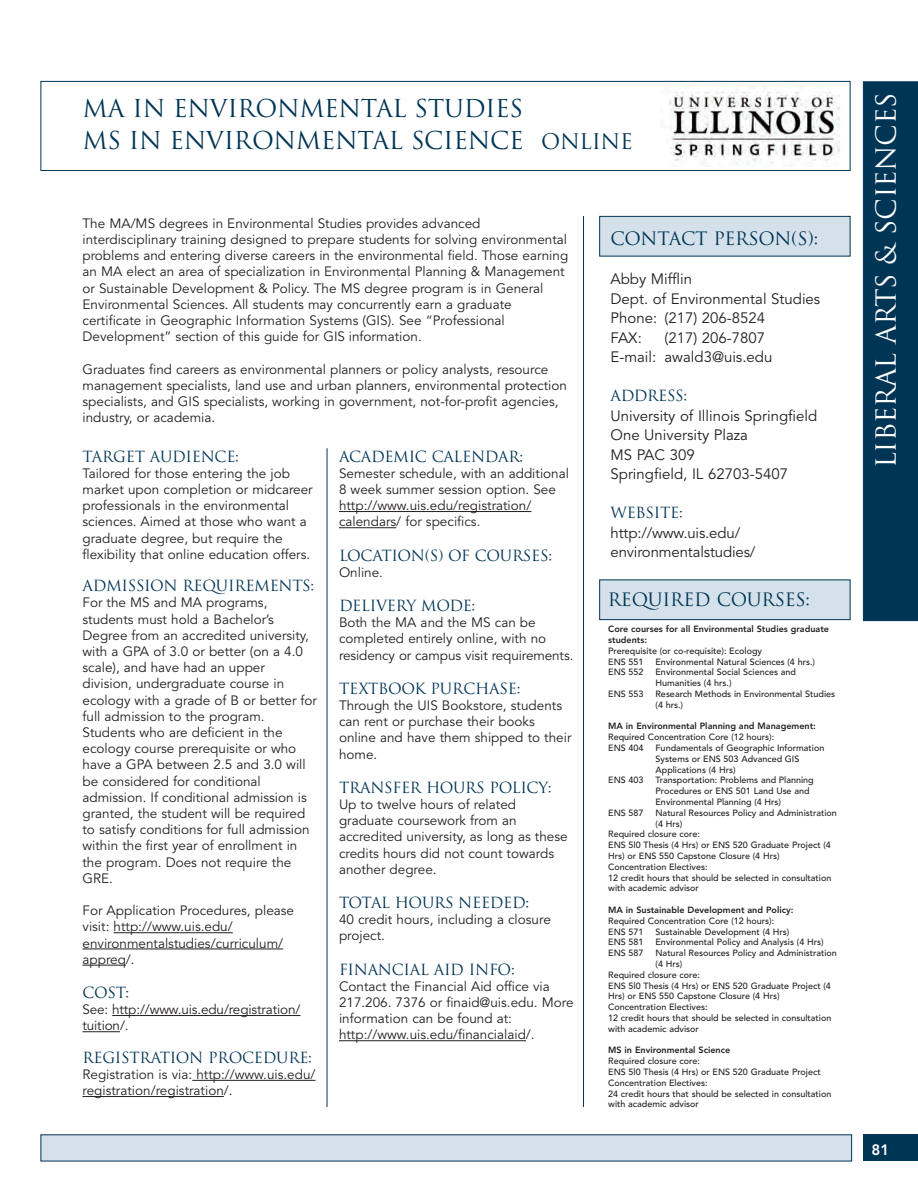
<style>
.page{position:relative;width:918px;height:1188px;background:#fff}
.page>*{position:absolute;margin:0;border:0;box-sizing:border-box;transform-origin:0 0}
.t1{font:27px "Trajan";letter-spacing:-.015em;color:#fff}
.t2{font:24px/31.5px "Trajan";letter-spacing:-.015em;color:#003555}
.t3{font:18px "Trajan";letter-spacing:-.015em;color:#003555}
.t4{font:15px/19.5px "Avenir";color:#231f20}
.t5{font:15px "Trajan";letter-spacing:-.02em;color:#003555}
.t6{font:800 15px "Avenir";color:#fff}
.t7{font:13.5px/16.2px "Avenir";color:#231f20}
.t8{font:500 9px/10.8px "Avenir";color:#231f20}
.t9{font:800 9px/10.8px "Avenir";color:#231f20}
.s1{font-size:21px}
</style>
<div class="page">
<div style="left:863px;top:1134px;width:55px;height:27px;background:#003555"></div>
<div style="left:40px;top:81px;width:810px;height:90px;background:#fff;border:1px solid #003555"></div>
<div style="left:863px;top:81px;width:55px;height:540px;background:#003555"></div>
<hr style="left:583px;top:216px;width:1px;height:891px;background:#003555">
<div style="left:40px;top:1134px;width:812px;height:27px;background:#d4e0ea"></div>
<div style="left:599px;top:216px;width:251px;height:40px;background:#d4e0ea;border:1px solid #003555"></div>
<div style="left:599px;top:580px;width:251px;height:40px;background:#d4e0ea;border:1px solid #003555"></div>
<hr style="left:327px;top:448px;width:1px;height:659px;background:#003555">
<hr style="left:114px;top:932px;width:119px;height:1px;background:#231f20">
<hr style="left:82px;top:949px;width:201px;height:1px;background:#231f20">
<hr style="left:82px;top:965px;width:44px;height:1px;background:#231f20">
<hr style="left:112px;top:1015px;width:188px;height:1px;background:#231f20">
<hr style="left:82px;top:1031px;width:38px;height:1px;background:#231f20">
<hr style="left:192px;top:1080px;width:124px;height:1px;background:#231f20">
<hr style="left:82px;top:1096px;width:142px;height:1px;background:#231f20">
<hr style="left:339px;top:511px;width:192px;height:1px;background:#231f20">
<hr style="left:339px;top:527px;width:57px;height:1px;background:#231f20">
<hr style="left:339px;top:1040px;width:187px;height:1px;background:#231f20">
<img style="left:669px;top:86px;width:171px;height:78px">
<h2 class="t2" style="left:82px;top:93px;width:552px">MA IN ENVIRONMENTAL STUDIES<br>MS IN ENVIRONMENTAL SCIENCE <span class="s1">ONLINE</span></h2>
<p class="t7" style="left:82px;top:215px;width:487px">The MA/MS degrees in Environmental Studies provides advanced interdisciplinary training designed to prepare students for solving environmental problems and entering diverse careers in the environmental field. Those earning an MA elect an area of specialization in Environmental Planning &amp; Management or Sustainable Development &amp; Policy. The MS degree program is in General Environmental Sciences. All students may concurrently earn a graduate certificate in Geographic Information Systems (GIS). See “Professional Development” section of this guide for GIS information.</p>
<p class="t7" style="left:82px;top:361px;width:486px">Graduates find careers as environmental planners or policy analysts, resource management specialists, land use and urban planners, environmental protection specialists, and GIS specialists, working in government, not-for-profit agencies, industry, or academia.</p>
<p class="t5" style="left:82px;top:447px;width:158px">TARGET AUDIENCE:</p>
<p class="t7" style="left:82px;top:465px;width:232px">Tailored for those entering the job market upon completion or midcareer professionals in the environmental sciences. Aimed at those who want a graduate degree, but require the flexibility that online education offers.</p>
<p class="t5" style="left:82px;top:577px;width:233px">ADMISSION REQUIREMENTS:</p>
<p class="t7" style="left:82px;top:595px;width:236px">For the MS and MA programs, students must hold a Bachelor’s<br>Degree from an accredited university, with a GPA of 3. 0 or better (on a 4. 0 scale), and have had an upper division, undergraduate course in ecology with a grade of B or better for full admission to the program.<br>Students who are deficient in the ecology course prerequisite or who have a GPA between 2.5 and 3.0 will be considered for conditional admission. If conditional admission is granted, the student will be required to satisfy conditions for full admission within the first year of enrollment in the program. Does not require the<br>GRE.</p>
<p class="t7" style="left:82px;top:903px;width:213px">For Application Procedures, please visit: http://www. uis. edu/ environmentalstudies/curriculum/ appreq/.</p>
<p class="t5" style="left:82px;top:984px;width:48px">COST:</p>
<p class="t7" style="left:82px;top:1002px;width:219px">See: http://www. uis. edu/registration/ tuition/.</p>
<p class="t5" style="left:82px;top:1048px;width:231px">REGISTRATION PROCEDURE:</p>
<p class="t7" style="left:82px;top:1067px;width:235px">Registration is via: http://www. uis. edu/ registration/registration/.</p>
<p class="t5" style="left:339px;top:447px;width:186px">ACADEMIC CALENDAR:</p>
<p class="t7" style="left:339px;top:465px;width:231px">Semester schedule, with an additional 8 week summer session option. See http://www. uis. edu/registration/ calendars/ for specifics.</p>
<p class="t5" style="left:339px;top:546px;width:215px">LOCATION(S) OF COURSES:</p>
<p class="t7" style="left:339px;top:564px;width:43px">Online.</p>
<p class="t5" style="left:339px;top:597px;width:138px">DELIVERY MODE:</p>
<p class="t7" style="left:339px;top:615px;width:234px">Both the MA and the MS can be completed entirely online, with no residency or campus visit requirements.</p>
<p class="t5" style="left:339px;top:679px;width:183px">TEXTBOOK PURCHASE:</p>
<p class="t7" style="left:339px;top:698px;width:234px">Through the UIS Bookstore, students can rent or purchase their books online and have them shipped to their home.</p>
<p class="t5" style="left:339px;top:778px;width:214px">TRANSFER HOURS POLICY:</p>
<p class="t7" style="left:339px;top:797px;width:230px">Up to twelve hours of related graduate coursework from an accredited university, as long as these credits hours did not count towards another degree.</p>
<p class="t5" style="left:339px;top:894px;width:192px">TOTAL HOURS NEEDED:</p>
<p class="t7" style="left:339px;top:912px;width:213px">40 credit hours, including a closure project.</p>
<p class="t5" style="left:339px;top:960px;width:177px">FINANCIAL AID INFO:</p>
<p class="t7" style="left:339px;top:978px;width:236px">Contact the Financial Aid office via 217.206. 7376 or finaid@uis.edu. More information can be found at: http://www. uis. edu/financialaid/.</p>
<h3 class="t3" style="left:611px;top:228px;width:209px">CONTACT PERSON(S):</h3>
<p class="t4" style="left:611px;top:270px;width:211px">Abby Mifflin<br>Dept. of Environmental Studies<br>Phone: (217) 206-8524<br>FAX:</p>
<p class="t4" style="left:611px;top:328px;width:163px;text-indent:54px">(217) 206-7807<br>E-mail: awald3@uis.edu</p>
<p class="t5" style="left:611px;top:387px;width:78px">ADDRESS:</p>
<p class="t4" style="left:611px;top:406px;width:208px">University of Illinois Springfield<br>One University Plaza<br>MS PAC 309<br>Springfield, IL 62703-5407</p>
<p class="t5" style="left:611px;top:504px;width:74px">WEBSITE:</p>
<p class="t4" style="left:611px;top:523px;width:147px">http://www. uis. edu/ environmentalstudies/</p>
<h3 class="t3" style="left:608px;top:589px;width:204px">REQUIRED COURSES:</h3>
<p class="t9" style="left:608px;top:624px;width:222px">Core courses for all Environmental Studies graduate students:</p>
<p class="t8" style="left:608px;top:645px;width:155px">Prerequisite (or co-requisite): Ecology<br>ENS 551</p>
<p class="t8" style="left:656px;top:656px;width:161px">Environmental Natural Sciences (4 hrs.)</p>
<p class="t8" style="left:608px;top:667px;width:37px">ENS 552</p>
<p class="t8" style="left:656px;top:667px;width:142px">Environmental Social Sciences and<br>Humanities (4 hrs.)</p>
<p class="t8" style="left:608px;top:689px;width:37px">ENS 553</p>
<p class="t8" style="left:656px;top:689px;width:181px">Research Methods in Environmental Studies (4 hrs.)</p>
<p class="t9" style="left:608px;top:721px;width:209px">MA in Environmental Planning and Management:</p>
<p class="t8" style="left:608px;top:732px;width:168px">Required Concentration Core (12 hours):<br>ENS 404</p>
<p class="t8" style="left:656px;top:743px;width:170px">Fundamentals of Geographic Information<br>Systems or ENS 503 Advanced GIS<br>Applications (4 Hrs)</p>
<p class="t8" style="left:608px;top:775px;width:37px">ENS 403</p>
<p class="t8" style="left:656px;top:775px;width:160px">Transportation: Problems and Planning<br>Procedures or ENS 501 Land Use and<br>Environmental Planning (4 Hrs)</p>
<p class="t8" style="left:608px;top:807px;width:37px">ENS 587</p>
<p class="t8" style="left:656px;top:807px;width:183px">Natural Resources Policy and Administration</p>
<p class="t8" style="left:656px;top:818px;width:28px">(4 Hrs)</p>
<p class="t8" style="left:608px;top:829px;width:93px">Required closure core:</p>
<p class="t8" style="left:608px;top:840px;width:224px">ENS 5l0 Thesis (4 Hrs) or ENS 520 Graduate Project (4</p>
<p class="t8" style="left:608px;top:851px;width:173px">Hrs) or ENS 550 Capstone Closure (4 Hrs)</p>
<p class="t8" style="left:608px;top:861px;width:101px">Concentration Electives:</p>
<p class="t8" style="left:608px;top:872px;width:225px">12 credit hours that should be selected in consultation</p>
<p class="t8" style="left:608px;top:883px;width:92px">with academic advisor</p>
<p class="t9" style="left:608px;top:904px;width:187px">MA in Sustainable Development and Policy:</p>
<p class="t8" style="left:608px;top:915px;width:168px">Required Concentration Core (12 hours):<br>ENS 571</p>
<p class="t8" style="left:656px;top:926px;width:135px">Sustainable Development (4 Hrs)</p>
<p class="t8" style="left:608px;top:937px;width:37px">ENS 581</p>
<p class="t8" style="left:656px;top:937px;width:170px">Environmental Policy and Analysis (4 Hrs)</p>
<p class="t8" style="left:608px;top:948px;width:37px">ENS 587</p>
<p class="t8" style="left:656px;top:948px;width:183px">Natural Resources Policy and Administration</p>
<p class="t8" style="left:656px;top:959px;width:28px">(4 Hrs)</p>
<p class="t8" style="left:608px;top:969px;width:93px">Required closure core:</p>
<p class="t8" style="left:608px;top:980px;width:224px">ENS 5l0 Thesis (4 Hrs) or ENS 520 Graduate Project (4</p>
<p class="t8" style="left:608px;top:991px;width:173px">Hrs) or ENS 550 Capstone Closure (4 Hrs)</p>
<p class="t8" style="left:608px;top:1002px;width:101px">Concentration Electives:</p>
<p class="t8" style="left:608px;top:1013px;width:225px">12 credit hours that should be selected in consultation</p>
<p class="t8" style="left:608px;top:1023px;width:92px">with academic advisor</p>
<p class="t9" style="left:608px;top:1045px;width:123px">MS in Environmental Science</p>
<p class="t8" style="left:608px;top:1056px;width:225px">Required closure core:<br>ENS 5l0 Thesis (4 Hrs) or ENS 520 Graduate Project Concentration Electives:<br>24 credit hours that should be selected in consultation with academic advisor</p>
<h1 class="t1" style="left:870px;top:468px;width:377px;rotate:-90deg">LIBERAL ARTS &amp; SCIENCES</h1>
<p class="t6" style="left:872px;top:1141px;width:19px">81</p>
</div>
